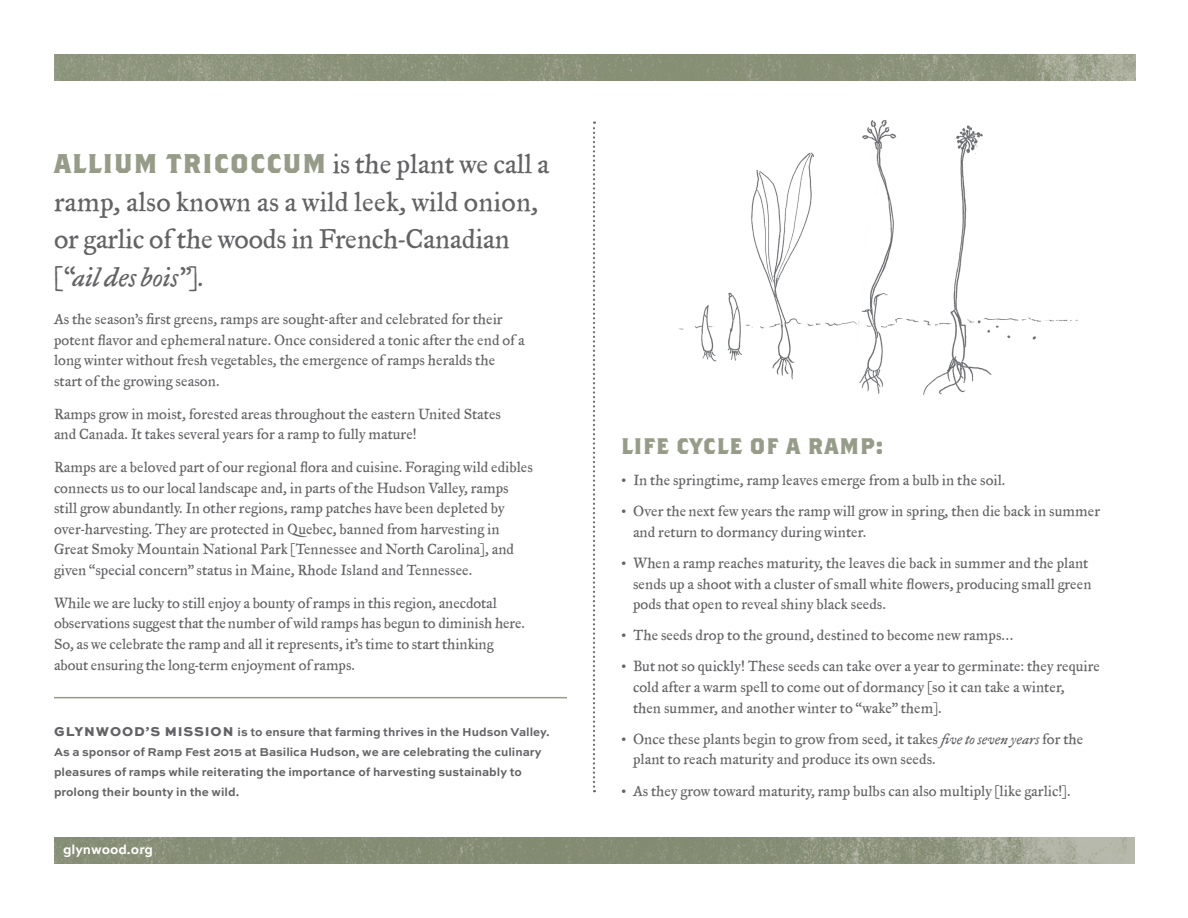
<style>
.page{position:relative;width:1188px;height:918px;background:#fff}
.page>*{position:absolute;margin:0;border:0;box-sizing:border-box;transform-origin:0 0}
.t1{font:30px/37.5px "Historical Fell Type Roman";color:#636366}
.t2{font:italic 30px "Historical Fell Type";color:#636366}
.t3{font:700 22.5px "Brothers";letter-spacing:.045em;color:#979c89}
.t4{font:16.35px/20.5px "Historical Fell Type Roman";letter-spacing:.005em;color:#636366}
.t5{font:700 13.5px "Sweet Sans Pro";color:#fff}
.t6{font:700 12px/19.8px "Sweet Sans Pro";color:#636366}
.s1{font-family:"Brothers";font-weight:700;font-size:27px;color:#979c89}
.s2{font-weight:800;font-size:13.5px}
.s3{font-family:"Historical Fell Type";font-style:italic}
</style>
<div class="page">
<img style="left:678px;top:120px;width:400px;height:275px">
<hr style="left:54px;top:697px;width:513px;height:1px;background:#979c89">
<img style="left:54px;top:54px;width:1082px;height:27px">
<svg style="left:593px;top:122px;width:2px;height:670px"></svg>
<img style="left:54px;top:837px;width:1081px;height:27px">
<h1 class="t1" style="left:54px;top:145px;width:497px"><span class="s1">ALLIUM TRICOCCUM</span> is the plant we call a ramp, also known as a wild leek, wild onion, or garlic of the woods in French-Canadian</h1>
<h1 class="t2" style="left:54px;top:257px;width:152px">(“ail des bois”).</h1>
<p class="t4" style="left:54px;top:309px;width:472px">As the season’s first greens, ramps are sought-after and celebrated for their potent flavor and ephemeral nature. Once considered a tonic after the end of a long winter without fresh vegetables, the emergence of ramps heralds the start of the growing season.</p>
<p class="t4" style="left:54px;top:403px;width:448px">Ramps grow in moist, forested areas throughout the eastern United States and Canada. It takes several years for a ramp to fully mature!</p>
<p class="t4" style="left:54px;top:457px;width:480px">Ramps are a beloved part of our regional flora and cuisine. Foraging wild edibles connects us to our local landscape and, in parts of the Hudson Valley, ramps still grow abundantly. In other regions, ramp patches have been depleted by over-harvesting. They are protected in Quebec, banned from harvesting in Great Smoky Mountain National Park (Tennessee and North Carolina), and given “special concern” status in Maine, Rhode Island and Tennessee.</p>
<p class="t4" style="left:54px;top:592px;width:472px">While we are lucky to still enjoy a bounty of ramps in this region, anecdotal observations suggest that the number of wild ramps has begun to diminish here.<br>So, as we celebrate the ramp and all it represents, it’s time to start thinking about ensuring the long-term enjoyment of ramps.</p>
<p class="t6" style="left:54px;top:722px;width:497px"><span class="s2">GLYNWOOD’S MISSION</span> is to ensure that farming thrives in the Hudson Valley.<br>As a sponsor of Ramp Fest 2015 at Basilica Hudson, we are celebrating the culinary pleasures of ramps while reiterating the importance of harvesting sustainably to prolong their bounty in the wild.</p>
<p class="t5" style="left:63px;top:839px;width:91px">glynwood.org</p>
<h2 class="t3" style="left:621px;top:432px;width:264px">LIFE CYCLE OF A RAMP:</h2>
<p class="t4" style="left:621px;top:470px;width:386px">• In the springtime, ramp leaves emerge from a bulb in the soil.</p>
<p class="t4" style="left:633px;top:501px;width:469px;text-indent:-12px">• Over the next few years the ramp will grow in spring, then die back in summer and return to dormancy during winter.</p>
<p class="t4" style="left:633px;top:553px;width:460px;text-indent:-12px">• When a ramp reaches maturity, the leaves die back in summer and the plant sends up a shoot with a cluster of small white flowers, producing small green pods that open to reveal shiny black seeds.</p>
<p class="t4" style="left:621px;top:625px;width:394px">• The seeds drop to the ground, destined to become new ramps…</p>
<p class="t4" style="left:633px;top:656px;width:469px;text-indent:-12px">• But not so quickly! These seeds can take over a year to germinate: they require cold after a warm spell to come out of dormancy (so it can take a winter,<br>then summer, and another winter to “wake” them).</p>
<p class="t4" style="left:633px;top:728px;width:452px;text-indent:-12px">• Once these plants begin to grow from seed, it takes <span class="s3">five to seven years</span> for the plant to reach maturity and produce its own seeds.</p>
<p class="t4" style="left:621px;top:780px;width:451px">• As they grow toward maturity, ramp bulbs can also multiply (like garlic!).</p>
</div>
